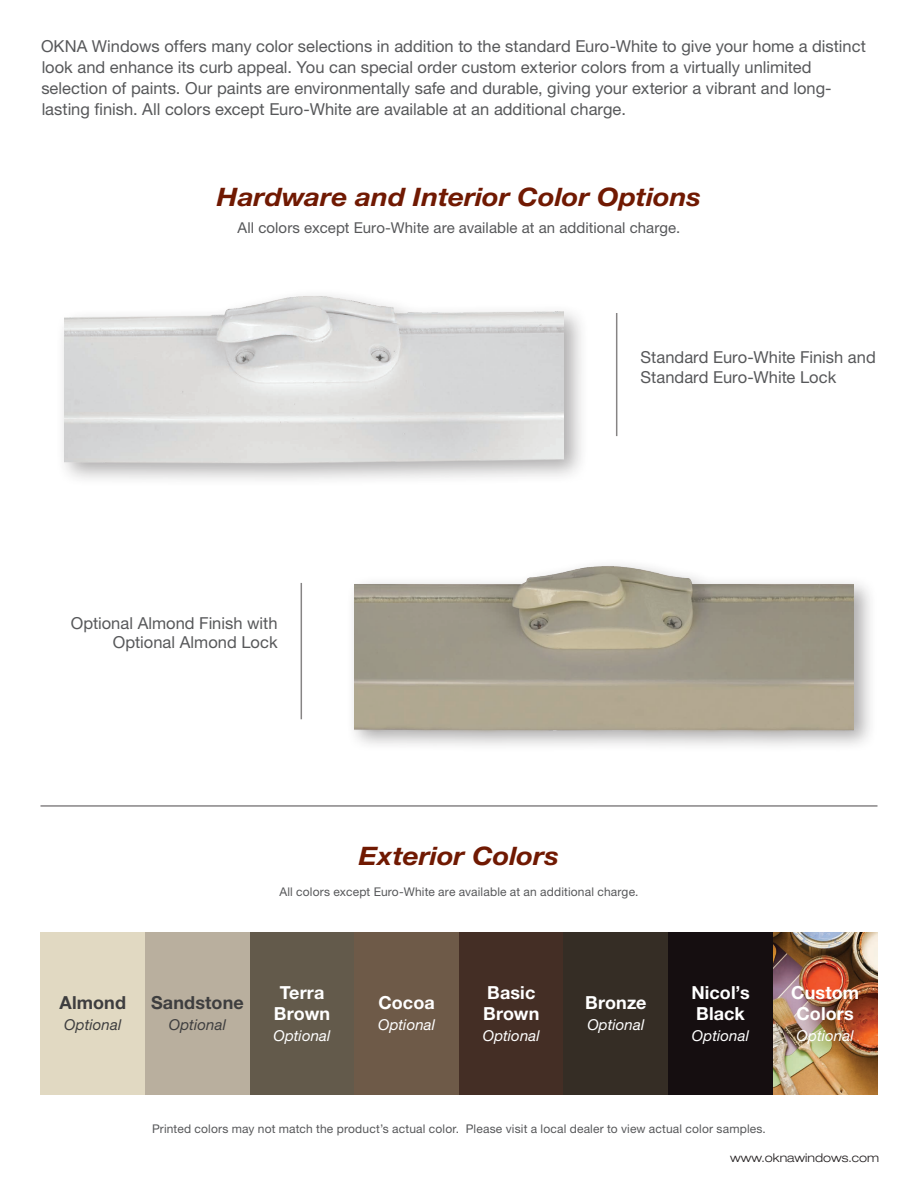
<style>
.page{position:relative;width:918px;height:1188px;background:#fff}
.page>*{position:absolute;margin:0;border:0;box-sizing:border-box;transform-origin:0 0}
.Headers{font:italic 700 25.5px "Helvetica Neue LT Std";letter-spacing:-.005em;color:#701902;scale:1.1 1}
.Label_bold_white{font:700 18px "Helvetica Neue LT Std";letter-spacing:.005em;color:#fff}
.Label_bold{font:700 18px "Helvetica Neue LT Std";letter-spacing:.01em;color:#3e3e3f}
.Body_text{font:16.5px/21px "Helvetica Neue LT Std";color:#57585a}
.Descriptions{font:15px "Helvetica Neue LT Std";letter-spacing:.005em;color:#57585a}
.Label_italic_white{font:italic 15px "Helvetica Neue LT Std";letter-spacing:.01em;color:#fff}
.label_italic{font:italic 15px "Helvetica Neue LT Std";letter-spacing:.01em;color:#3e3e3f}
.Descriptions-2{font:12px "Helvetica Neue LT Std";letter-spacing:.015em;color:#57585a}
.t1{font:300 expanded 12px "Helvetica Neue LT Std";color:#231f20}
</style>
<div class="page">
<hr style="left:40px;top:805px;width:838px;height:2px;background:#231f20">
<hr style="left:616px;top:313px;width:1px;height:123px;background:#231f20">
<hr style="left:301px;top:583px;width:1px;height:136px;background:#231f20">
<img style="left:773px;top:932px;width:105px;height:163px">
<div style="left:459px;top:932px;width:105px;height:163px;background:#442e25"></div>
<div style="left:564px;top:932px;width:104px;height:163px;background:#352d25"></div>
<div style="left:668px;top:932px;width:105px;height:163px;background:#150e10"></div>
<div style="left:145px;top:932px;width:105px;height:163px;background:#b9af9e"></div>
<div style="left:250px;top:932px;width:104px;height:163px;background:#635a4b"></div>
<div style="left:41px;top:932px;width:104px;height:163px;background:#e1d9c2"></div>
<div style="left:354px;top:932px;width:105px;height:163px;background:#6e5a48"></div>
<div style="left:55px;top:287px;width:534px;height:201px;background:#231f20;opacity:.37"></div>
<img style="left:64px;top:287px;width:500px;height:201px">
<div style="left:346px;top:558px;width:531px;height:196px;background:#231f20;opacity:.37"></div>
<img style="left:354px;top:558px;width:500px;height:183px">
<p class="Body_text" style="left:41px;top:36px;width:826px">OKNA Windows offers many color selections in addition to the standard Euro-White to give your home a distinct look and enhance its curb appeal. You can special order custom exterior colors from a virtually unlimited selection of paints. Our paints are environmentally safe and durable, giving your exterior a vibrant and long&shy;lasting finish. All colors except Euro-White are available at an additional charge.</p>
<p class="Headers" style="left:217px;top:181px;width:442px">Hardware and Interior Color Options</p>
<p class="Descriptions" style="left:238px;top:219px;width:444px">All colors except Euro-White are available at an additional charge.</p>
<p class="Body_text" style="left:71px;top:613px;width:208px;line-height:19.5px;text-align:right">Optional Almond Finish with<br>Optional Almond Lock</p>
<p class="Body_text" style="left:640px;top:347px;width:237px;line-height:19.5px">Standard Euro-White Finish and<br>Standard Euro-White Lock</p>
<p class="Headers" style="left:359px;top:840px;width:183px">Exterior Colors</p>
<p class="Descriptions-2" style="left:279px;top:885px;width:361px">All colors except Euro-White are available at an additional charge.</p>
<p class="Label_bold" style="left:60px;top:992px;width:68px">Almond</p>
<p class="label_italic" style="left:64px;top:1016px;width:59px">Optional</p>
<p class="Label_bold" style="left:151px;top:992px;width:94px">Sandstone</p>
<p class="label_italic" style="left:169px;top:1016px;width:59px">Optional</p>
<p class="Label_bold_white" style="left:280px;top:981px;width:46px">Terra</p>
<p class="Label_bold_white" style="left:274px;top:1002px;width:58px">Brown</p>
<p class="Label_italic_white" style="left:273px;top:1026px;width:59px">Optional</p>
<p class="Label_bold_white" style="left:379px;top:992px;width:58px">Cocoa</p>
<p class="Label_italic_white" style="left:378px;top:1016px;width:59px">Optional</p>
<p class="Label_bold_white" style="left:487px;top:981px;width:50px">Basic</p>
<p class="Label_bold_white" style="left:483px;top:1002px;width:58px">Brown</p>
<p class="Label_italic_white" style="left:483px;top:1026px;width:59px">Optional</p>
<p class="Label_bold_white" style="left:585px;top:992px;width:63px">Bronze</p>
<p class="Label_italic_white" style="left:587px;top:1016px;width:59px">Optional</p>
<p class="Label_bold_white" style="left:691px;top:981px;width:60px">Nicol’s</p>
<p class="Label_bold_white" style="left:696px;top:1002px;width:50px">Black</p>
<p class="Label_italic_white" style="left:692px;top:1026px;width:59px">Optional</p>
<p class="Label_bold_white" style="left:791px;top:981px;width:69px">Custom</p>
<p class="Label_bold_white" style="left:797px;top:1002px;width:59px">Colors</p>
<p class="Label_italic_white" style="left:797px;top:1026px;width:59px">Optional</p>
<p class="Descriptions-2" style="left:152px;top:1121px;width:615px">Printed colors may not match the product’s actual color. Please visit a local dealer to view actual color samples.</p>
<p class="t1" style="left:730px;top:1151px;width:150px">www.oknawindows.com</p>
</div>
